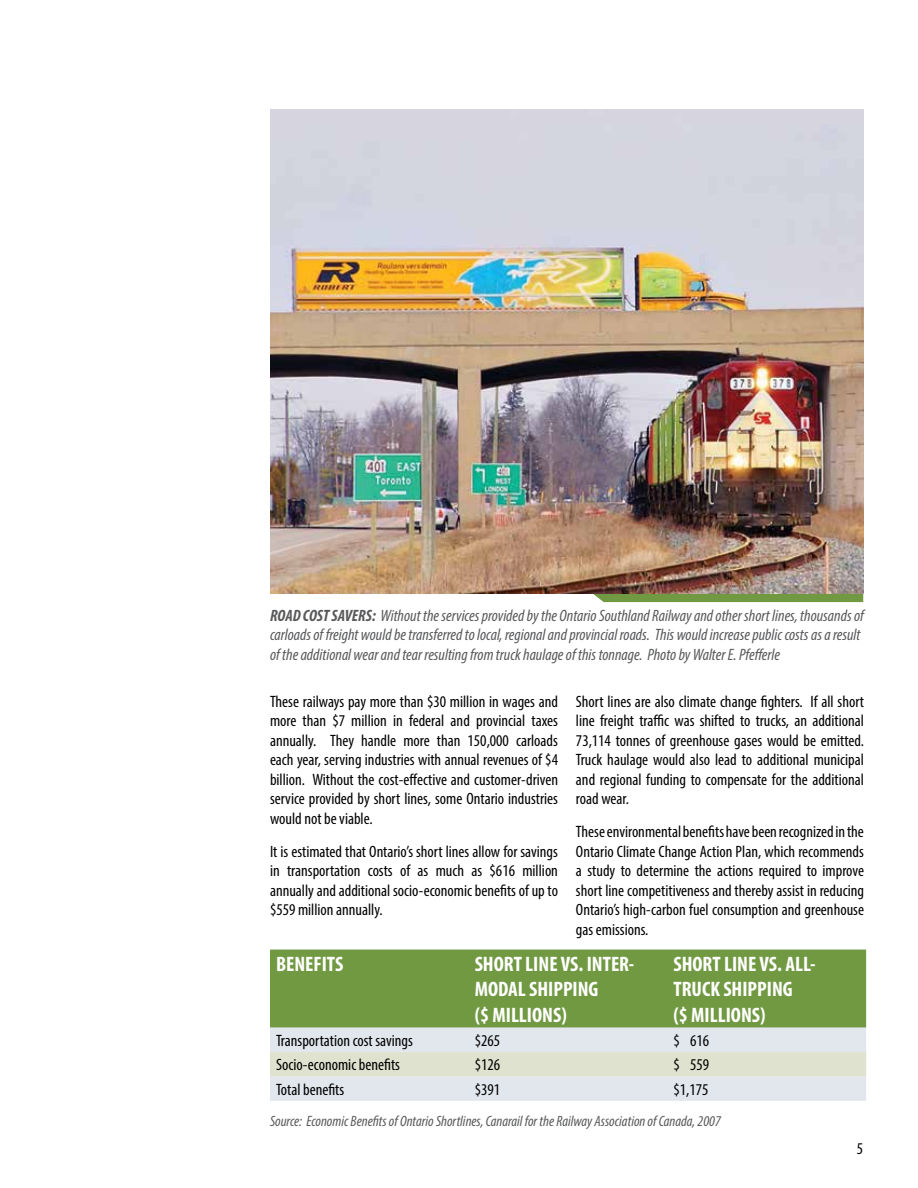
<style>
.page{position:relative;width:918px;height:1188px;background:#fff}
.page>*{position:absolute;margin:0;border:0;box-sizing:border-box;transform-origin:0 0}
.t1{font:700 condensed 21px/25.2px "Myriad Pro";color:#fff}
.t2{font:condensed 16.5px/19.5px "Myriad Pro";color:#000;text-align:justify}
.t3{font:italic condensed 16.5px/19.8px "Myriad Pro";color:#58595b}
.t4{font:italic condensed 15px "Myriad Pro";color:#58595b}
.s1{font-weight:700}
</style>
<div class="page">
<img style="left:270px;top:110px;width:593px;height:484px">
<div style="left:270px;top:950px;width:596px;height:78px;background:#719942"></div>
<svg style="left:270px;top:1028px;width:596px;height:73px;background:#e0e5e2"></svg>
<div style="left:593px;top:594px;width:270px;height:8px;background:#719942"></div>
<p class="t3" style="left:270px;top:605px;width:595px"><span class="s1">ROAD COST SAVERS:</span> Without the services provided by the Ontario Southland Railway and other short lines, thousands of carloads of freight would be transferred to local, regional and provincial roads. This would increase public costs as a result of the additional wear and tear resulting from truck haulage of this tonnage. Photo by Walter E. Pfefferle</p>
<p class="t2" style="left:270px;top:691px;width:290px">These railways pay more than $30 million in wages and more than $7 million in federal and provincial taxes annually. They handle more than 150,000 carloads each year, serving industries with annual revenues of $4 billion. Without the cost-effective and customer-driven service provided by short lines, some Ontario industries would not be viable.</p>
<p class="t2" style="left:270px;top:841px;width:290px">It is estimated that Ontario’s short lines allow for savings in transportation costs of as much as $616 million annually and additional socio-economic benefits of up to $559 million annually.</p>
<p class="t2" style="left:576px;top:691px;width:290px">Short lines are also climate change fighters. If all short line freight traffic was shifted to trucks, an additional 73,114 tonnes of greenhouse gases would be emitted.<br>Truck haulage would also lead to additional municipal and regional funding to compensate for the additional road wear.</p>
<p class="t2" style="left:576px;top:822px;width:290px">These environmental benefits have been recognized in the Ontario Climate Change Action Plan, which recommends a study to determine the actions required to improve short line competitiveness and thereby assist in reducing Ontario’s high-carbon fuel consumption and greenhouse gas emissions.</p>
<p class="t1" style="left:276px;top:951px;width:69px">BENEFITS</p>
<p class="t1" style="left:475px;top:951px;width:161px">SHORT LINE VS. INTER-<br>MODAL SHIPPING<br>($ MILLIONS)</p>
<p class="t1" style="left:673px;top:951px;width:144px">SHORT LINE VS. ALL-<br>TRUCK SHIPPING<br>($ MILLIONS)</p>
<p class="t2" style="left:276px;top:1031px;width:138px">Transportation cost savings</p>
<p class="t2" style="left:475px;top:1031px;width:27px">$265</p>
<p class="t2" style="left:673px;top:1031px;width:37px">$ 616</p>
<p class="t2" style="left:276px;top:1055px;width:126px">Socio-economic benefits</p>
<p class="t2" style="left:475px;top:1055px;width:27px">$126</p>
<p class="t2" style="left:673px;top:1055px;width:37px">$ 559</p>
<p class="t2" style="left:276px;top:1079px;width:70px">Total benefits</p>
<p class="t2" style="left:475px;top:1079px;width:27px">$391</p>
<p class="t2" style="left:673px;top:1079px;width:36px">$1,175</p>
<p class="t4" style="left:270px;top:1112px;width:452px">Source: Economic Benefits of Ontario Shortlines, Canarail for the Railway Association of Canada, 2007</p>
<p class="t2" style="left:857px;top:1139px;width:8px">5</p>
</div>
